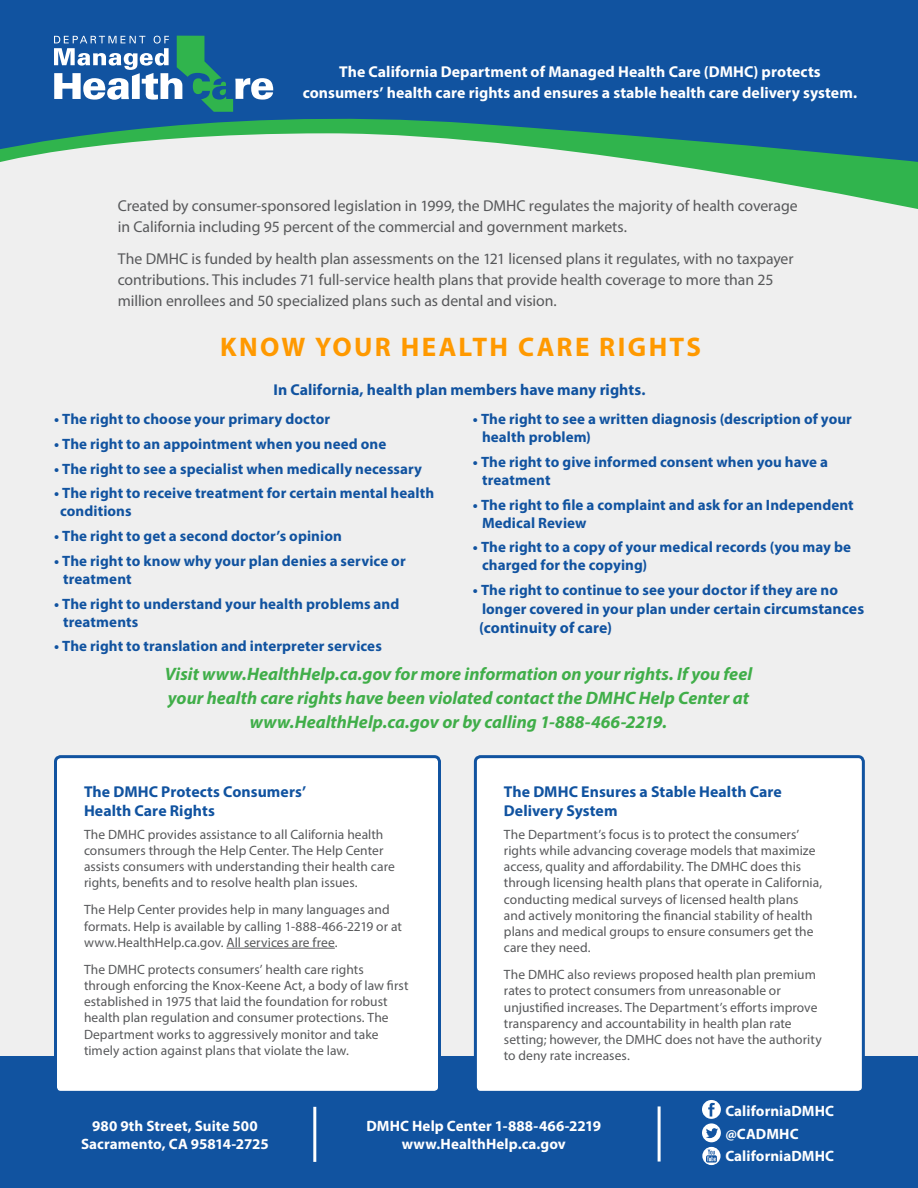
<style>
.page{position:relative;width:918px;height:1188px;background:#efefef}
.page>*{position:absolute;margin:0;border:0;box-sizing:border-box;transform-origin:0 0}
.H2_Orange{font:700 27px "Myriad Pro";letter-spacing:.09em;color:#f90}
.H3_Ital_blue{font:italic 700 18px/24px "Myriad Pro";color:#40ae49;text-align:center}
.Body{font:15.75px/21px "Myriad Pro";letter-spacing:-.005em;color:#57585a}
.H3_Blue{font:700 15.75px/18.9px "Myriad Pro";letter-spacing:.005em;color:#1153a0}
.H3_Blue-2{font:700 15.75px/21px "Myriad Pro";letter-spacing:.005em;color:#fff;text-align:center}
.H4_Bullet_List{font:700 15.75px "Myriad Pro";letter-spacing:.005em;color:#1153a0}
.H4_Bullet_List-2{font:700 15px/18px "Myriad Pro";letter-spacing:.005em;color:#1153a0}
.t1{font:700 15px "Myriad Pro";letter-spacing:.005em;color:#fff}
.Body-2{font:13.5px/16.2px "Myriad Pro";letter-spacing:.005em;color:#57585a}
.s1{font-size:15.75px}
</style>
<div class="page">
<div style="left:0;top:0;width:918px;height:103px;background:#1153a0"></div>
<svg style="left:0;top:103px;width:918px;height:106px"></svg>
<div style="left:0;top:1056px;width:918px;height:132px;background:#1153a0"></div>
<div style="left:56px;top:757px;width:384px;height:335px;background:#fff;border-radius:5px"></div>
<hr style="left:227px;top:948px;width:108px;height:1px;background:#57585a">
<div style="left:54px;top:755px;width:387px;height:339px;border:3px solid #1153a0;border-radius:5px"></div>
<div style="left:475px;top:757px;width:388px;height:335px;background:#fff;border-radius:5px"></div>
<div style="left:474px;top:755px;width:391px;height:339px;border:3px solid #1153a0;border-radius:5px"></div>
<svg style="left:54px;top:36px;width:219px;height:76px"></svg>
<svg style="left:702px;top:1100px;width:19px;height:65px"></svg>
<hr style="left:313px;top:1107px;width:3px;height:55px;background:#fff">
<hr style="left:658px;top:1106px;width:3px;height:56px;background:#fff">
<p class="H3_Blue-2" style="left:303px;top:61px;width:556px">The California Department of Managed Health Care (DMHC) protects consumers’ health care rights and ensures a stable health care delivery system.</p>
<p class="Body" style="left:118px;top:195px;width:681px">Created by consumer-sponsored legislation in 1999, the DMHC regulates the majority of health coverage in California including 95 percent of the commercial and government markets.</p>
<p class="Body" style="left:118px;top:248px;width:677px">The DMHC is funded by health plan assessments on the 121 licensed plans it regulates, with no taxpayer contributions. This includes 71 full-service health plans that provide health coverage to more than 25 million enrollees and 50 specialized plans such as dental and vision.</p>
<p class="H2_Orange" style="left:220px;top:329px;width:483px">KNOW YOUR HEALTH CARE RIGHTS</p>
<p class="H3_Blue" style="left:273px;top:380px;width:374px">In California, health plan members have many rights.</p>
<p class="H4_Bullet_List-2" style="left:54px;top:409px;width:278px">• The right to choose your primary doctor</p>
<p class="H4_Bullet_List-2" style="left:54px;top:434px;width:334px">• The right to an appointment when you need one</p>
<p class="H4_Bullet_List-2" style="left:54px;top:459px;width:370px">• The right to see a specialist when medically necessary</p>
<p class="H4_Bullet_List-2" style="left:60px;top:484px;width:376px;text-indent:-6px">• The right to receive treatment for certain mental health conditions</p>
<p class="H4_Bullet_List-2" style="left:54px;top:526px;width:289px">• The right to get a second doctor’s opinion</p>
<p class="H4_Bullet_List-2" style="left:63px;top:551px;width:344px;text-indent:-9px">• The right to know why your plan denies a service or treatment</p>
<p class="H4_Bullet_List-2" style="left:63px;top:594px;width:338px;text-indent:-9px">• The right to understand your health problems and treatments</p>
<p class="H4_Bullet_List-2" style="left:54px;top:637px;width:329px">• The right to translation and interpreter services</p>
<p class="H4_Bullet_List-2" style="left:482px;top:409px;width:371px;text-indent:-9px">• The right to see a written diagnosis (description of your health problem)</p>
<p class="H4_Bullet_List-2" style="left:482px;top:452px;width:348px;text-indent:-9px">• The right to give informed consent when you have a treatment</p>
<p class="H4_Bullet_List-2" style="left:482px;top:495px;width:373px;text-indent:-9px">• The right to file a complaint and ask for an Independent<br>Medical Review</p>
<p class="H4_Bullet_List-2" style="left:482px;top:538px;width:371px;text-indent:-9px">• The right to a copy of your medical records (you may be charged for the copying)</p>
<p class="H4_Bullet_List-2" style="left:482px;top:580px;width:384px;line-height:18.9px;text-indent:-9px">• The right to continue to see your doctor if they are no longer covered in your plan under certain <span class="s1">circumstances</span></p>
<p class="H4_Bullet_List" style="left:479px;top:617px;width:134px">(continuity of care)</p>
<p class="H3_Ital_blue" style="left:165px;top:662px;width:589px">Visit www.HealthHelp.ca.gov for more information on your rights. If you feel your health care rights have been violated contact the DMHC Help Center at www.HealthHelp.ca.gov or by calling 1-888-466-2219.</p>
<h4 class="H3_Blue" style="left:84px;top:782px;width:224px">The DMHC Protects Consumers’<br>Health Care Rights</h4>
<p class="Body-2" style="left:84px;top:826px;width:312px">The DMHC provides assistance to all California health consumers through the Help Center. The Help Center assists consumers with understanding their health care rights, benefits and to resolve health plan issues.</p>
<p class="Body-2" style="left:84px;top:902px;width:320px">The Help Center provides help in many languages and formats. Help is available by calling 1-888-466-2219 or at www.HealthHelp.ca.gov. All services are free.</p>
<p class="Body-2" style="left:84px;top:961px;width:326px">The DMHC protects consumers’ health care rights through enforcing the Knox-Keene Act, a body of law first established in 1975 that laid the foundation for robust health plan regulation and consumer protections. The Department works to aggressively monitor and take timely action against plans that violate the law.</p>
<h4 class="H3_Blue" style="left:504px;top:782px;width:279px">The DMHC Ensures a Stable Health Care<br>Delivery System</h4>
<p class="Body-2" style="left:504px;top:826px;width:320px">The Department’s focus is to protect the consumers’ rights while advancing coverage models that maximize access, quality and affordability. The DMHC does this through licensing health plans that operate in California, conducting medical surveys of licensed health plans and actively monitoring the financial stability of health plans and medical groups to ensure consumers get the care they need.</p>
<p class="Body-2" style="left:504px;top:966px;width:319px">The DMHC also reviews proposed health plan premium rates to protect consumers from unreasonable or unjustified increases. The Department’s efforts improve transparency and accountability in health plan rate setting; however, the DMHC does not have the authority to deny rate increases.</p>
<p class="t1" style="left:92px;top:1116px;width:167px">980 9th Street, Suite 500</p>
<p class="t1" style="left:81px;top:1134px;width:189px">Sacramento, CA 95814-2725</p>
<p class="t1" style="left:366px;top:1116px;width:236px">DMHC Help Center 1-888-466-2219</p>
<p class="t1" style="left:402px;top:1134px;width:166px">www.HealthHelp.ca.gov</p>
<p class="t1" style="left:725px;top:1101px;width:110px">CaliforniaDMHC</p>
<p class="t1" style="left:725px;top:1124px;width:75px">@CADMHC</p>
<p class="t1" style="left:725px;top:1146px;width:110px">CaliforniaDMHC</p>
</div>
